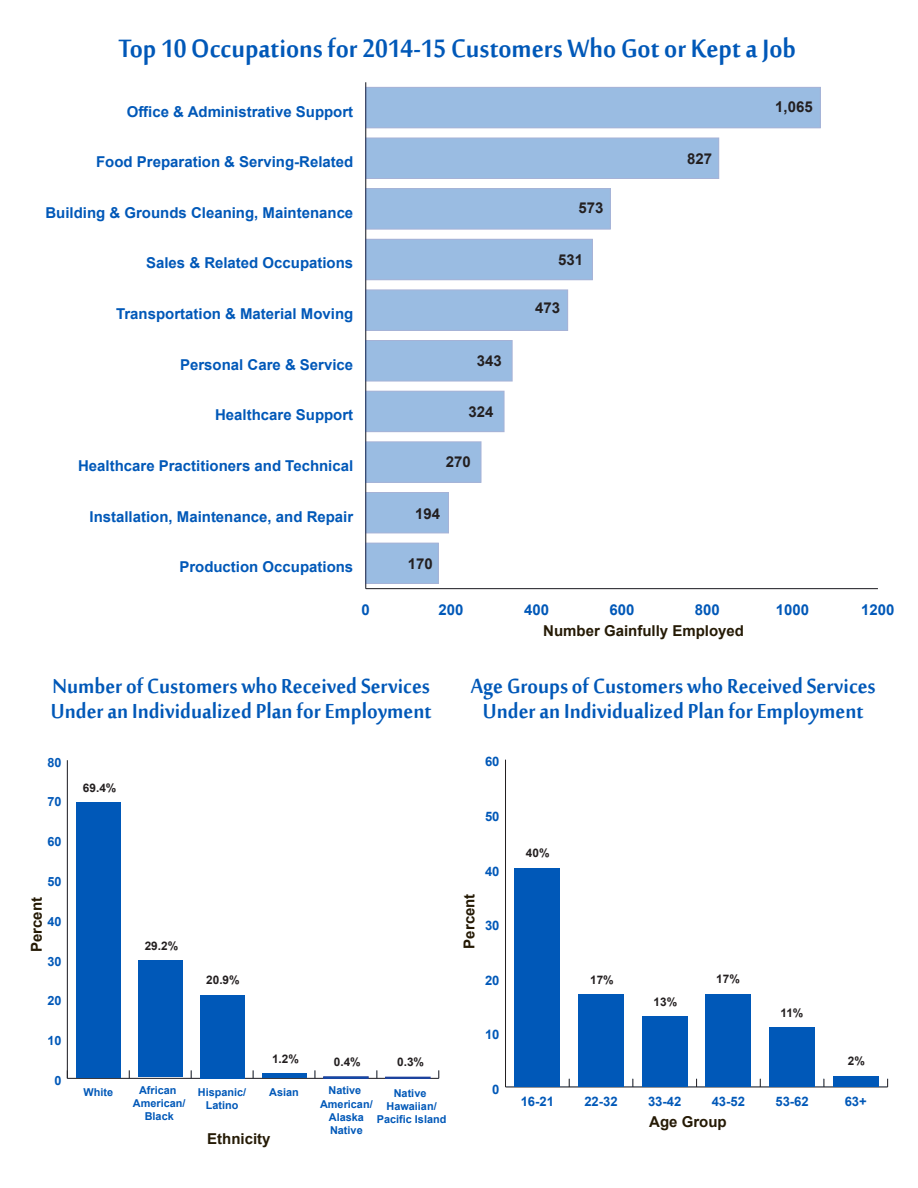
<style>
.page{position:relative;width:918px;height:1188px;background:#fff}
.page>*{position:absolute;margin:0;border:0;box-sizing:border-box;transform-origin:0 0}
.Body_Leftr{font:700 34.65px "Sakkal Majalla";color:#0058b8;scale:.91 1}
.Body_Leftr-2{font:700 28.05px/25.5px "Sakkal Majalla";color:#0058b8;scale:.91 1}
.t1{font:700 15px "Arial";color:#0058b8}
.Body_Leftr-3{font:700 15px "Arial";color:#251a05}
.t2{font:700 15px "Arial";color:#231f20}
.t3{font:700 13.05px "Arial";color:#0058b8}
.t4{font:700 12.75px "Arial";color:#0058b8}
.t5{font:700 11.85px "Arial";color:#231f20}
.t6{font:700 10.8px/13px "Arial";color:#0058b8;text-align:center}
</style>
<div class="page">
<hr style="left:366px;top:588px;width:512px;height:1px;background:#231f20">
<hr style="left:365px;top:82px;width:1px;height:507px;background:#231f20">
<div style="left:366px;top:87px;width:454px;height:41px;background:#9abce2"></div>
<div style="left:366px;top:138px;width:353px;height:40px;background:#9abce2"></div>
<div style="left:366px;top:189px;width:244px;height:40px;background:#9abce2"></div>
<div style="left:366px;top:239px;width:226px;height:41px;background:#9abce2"></div>
<div style="left:366px;top:290px;width:202px;height:40px;background:#9abce2"></div>
<div style="left:366px;top:341px;width:146px;height:40px;background:#9abce2"></div>
<div style="left:366px;top:391px;width:138px;height:41px;background:#9abce2"></div>
<div style="left:366px;top:442px;width:115px;height:40px;background:#9abce2"></div>
<div style="left:366px;top:492px;width:83px;height:41px;background:#9abce2"></div>
<div style="left:366px;top:543px;width:72px;height:41px;background:#9abce2"></div>
<hr style="left:67px;top:1078px;width:372px;height:1px;background:#231f20">
<hr style="left:67px;top:760px;width:1px;height:318px;background:#231f20">
<div style="left:76px;top:802px;width:45px;height:276px;background:#0058b8"></div>
<div style="left:138px;top:961px;width:44px;height:116px;background:#0058b8"></div>
<div style="left:200px;top:995px;width:44px;height:83px;background:#0058b8"></div>
<hr style="left:262px;top:1074px;width:44px;height:4px;background:#0058b8">
<div style="left:323px;top:1077px;width:45px;height:2px;border:1px solid #223f99"></div>
<div style="left:385px;top:1077px;width:45px;height:2px;border:1px solid #223f99"></div>
<hr style="left:506px;top:1087px;width:382px;height:1px;background:#231f20">
<hr style="left:505px;top:760px;width:1px;height:327px;background:#231f20">
<div style="left:514px;top:869px;width:46px;height:218px;background:#0058b8"></div>
<div style="left:578px;top:994px;width:46px;height:93px;background:#0058b8"></div>
<div style="left:642px;top:1016px;width:46px;height:71px;background:#0058b8"></div>
<div style="left:705px;top:994px;width:46px;height:93px;background:#0058b8"></div>
<div style="left:769px;top:1027px;width:46px;height:60px;background:#0058b8"></div>
<div style="left:833px;top:1076px;width:46px;height:11px;background:#0058b8"></div>
<p class="Body_Leftr" style="left:119px;top:29px;width:746px">Top 10 Occupations for 2014-15 Customers Who Got or Kept a Job</p>
<p class="t1" style="left:127px;top:101px;width:228px">Office &amp; Administrative Support</p>
<p class="t2" style="left:775px;top:97px;width:39px">1,065</p>
<p class="t2" style="left:687px;top:149px;width:26px">827</p>
<p class="t2" style="left:579px;top:198px;width:26px">573</p>
<p class="t1" style="left:96px;top:152px;width:259px">Food Preparation &amp; Serving-Related</p>
<p class="t1" style="left:45px;top:203px;width:309px">Building &amp; Grounds Cleaning, Maintenance</p>
<p class="t1" style="left:146px;top:253px;width:209px">Sales &amp; Related Occupations</p>
<p class="t1" style="left:116px;top:304px;width:239px">Transportation &amp; Material Moving</p>
<p class="t1" style="left:180px;top:355px;width:175px">Personal Care &amp; Service</p>
<p class="t1" style="left:215px;top:405px;width:140px">Healthcare Support</p>
<p class="t1" style="left:78px;top:456px;width:277px">Healthcare Practitioners and Technical</p>
<p class="t2" style="left:477px;top:351px;width:26px">343</p>
<p class="t2" style="left:468px;top:401px;width:26px">324</p>
<p class="t2" style="left:446px;top:451px;width:26px">270</p>
<p class="t2" style="left:558px;top:249px;width:26px">531</p>
<p class="t2" style="left:535px;top:298px;width:26px">473</p>
<p class="t1" style="left:90px;top:506px;width:265px">Installation, Maintenance, and Repair</p>
<p class="t1" style="left:179px;top:557px;width:175px">Production Occupations</p>
<p class="t2" style="left:415px;top:503px;width:26px">194</p>
<p class="t2" style="left:408px;top:553px;width:26px">170</p>
<p class="t1" style="left:362px;top:599px;width:10px">0</p>
<p class="t1" style="left:439px;top:599px;width:26px">200</p>
<p class="t1" style="left:524px;top:599px;width:26px">400</p>
<p class="t1" style="left:609px;top:599px;width:26px">600</p>
<p class="t1" style="left:695px;top:599px;width:26px">800</p>
<p class="t1" style="left:776px;top:599px;width:35px">1000</p>
<p class="t1" style="left:861px;top:599px;width:35px">1200</p>
<p class="Body_Leftr-2" style="left:51px;top:675px;width:420px">Number of Customers who Received Services<br>Under an Individualized Plan for Employment</p>
<p class="t4" style="left:47px;top:754px;width:16px">80</p>
<p class="t4" style="left:47px;top:794px;width:16px">70</p>
<p class="t4" style="left:47px;top:833px;width:16px">60</p>
<p class="t4" style="left:47px;top:873px;width:16px">50</p>
<p class="Body_Leftr-3" style="left:26px;top:952px;width:57px;rotate:-90deg">Percent</p>
<p class="t4" style="left:47px;top:913px;width:16px">40</p>
<p class="t4" style="left:47px;top:953px;width:16px">30</p>
<p class="t4" style="left:47px;top:992px;width:16px">20</p>
<p class="t4" style="left:47px;top:1032px;width:16px">10</p>
<p class="t4" style="left:54px;top:1072px;width:9px">0</p>
<p class="t5" style="left:83px;top:780px;width:35px">69.4%</p>
<p class="t5" style="left:145px;top:938px;width:35px">29.2%</p>
<p class="t5" style="left:206px;top:972px;width:35px">20.9%</p>
<p class="t6" style="left:84px;top:1086px;width:31px">White</p>
<p class="t6" style="left:133px;top:1084px;width:54px">African<br>American/<br>Black</p>
<p class="t5" style="left:272px;top:1051px;width:28px">1.2%</p>
<p class="t5" style="left:334px;top:1054px;width:28px">0.4%</p>
<p class="t5" style="left:397px;top:1054px;width:28px">0.3%</p>
<p class="t6" style="left:198px;top:1086px;width:50px">Hispanic/</p>
<p class="t6" style="left:269px;top:1086px;width:31px">Asian</p>
<p class="t6" style="left:206px;top:1099px;width:34px">Latino</p>
<p class="Body_Leftr-3" style="left:207px;top:1129px;width:65px">Ethnicity</p>
<p class="t6" style="left:320px;top:1084px;width:54px">Native<br>American/<br>Alaska<br>Native</p>
<p class="t6" style="left:377px;top:1087px;width:71px">Native<br>Hawaiian/<br>Pacific Island</p>
<p class="Body_Leftr-3" style="left:543px;top:621px;width:202px">Number Gainfully Employed</p>
<p class="Body_Leftr-2" style="left:471px;top:675px;width:447px;text-align:center">Age Groups of Customers who Received Services<br>Under an Individualized Plan for Employment</p>
<p class="t3" style="left:485px;top:753px;width:16px">60</p>
<p class="t3" style="left:485px;top:808px;width:16px">50</p>
<p class="Body_Leftr-3" style="left:459px;top:949px;width:57px;rotate:-90deg">Percent</p>
<p class="t3" style="left:485px;top:862px;width:16px">40</p>
<p class="t3" style="left:485px;top:917px;width:16px">30</p>
<p class="t3" style="left:485px;top:971px;width:16px">20</p>
<p class="t3" style="left:485px;top:1026px;width:16px">10</p>
<p class="t3" style="left:492px;top:1080px;width:9px">0</p>
<p class="t5" style="left:526px;top:845px;width:25px">40%</p>
<p class="t5" style="left:590px;top:971px;width:25px">17%</p>
<p class="t5" style="left:654px;top:994px;width:25px">13%</p>
<p class="t5" style="left:716px;top:971px;width:25px">17%</p>
<p class="t5" style="left:781px;top:1005px;width:24px">11%</p>
<p class="t5" style="left:848px;top:1053px;width:19px">2%</p>
<p class="t3" style="left:521px;top:1092px;width:35px">16-21</p>
<p class="t3" style="left:584px;top:1092px;width:35px">22-32</p>
<p class="t3" style="left:648px;top:1092px;width:35px">33-42</p>
<p class="t3" style="left:712px;top:1092px;width:35px">43-52</p>
<p class="t3" style="left:775px;top:1092px;width:35px">53-62</p>
<p class="t3" style="left:845px;top:1092px;width:24px">63+</p>
<p class="Body_Leftr-3" style="left:649px;top:1112px;width:79px">Age Group</p>
</div>
